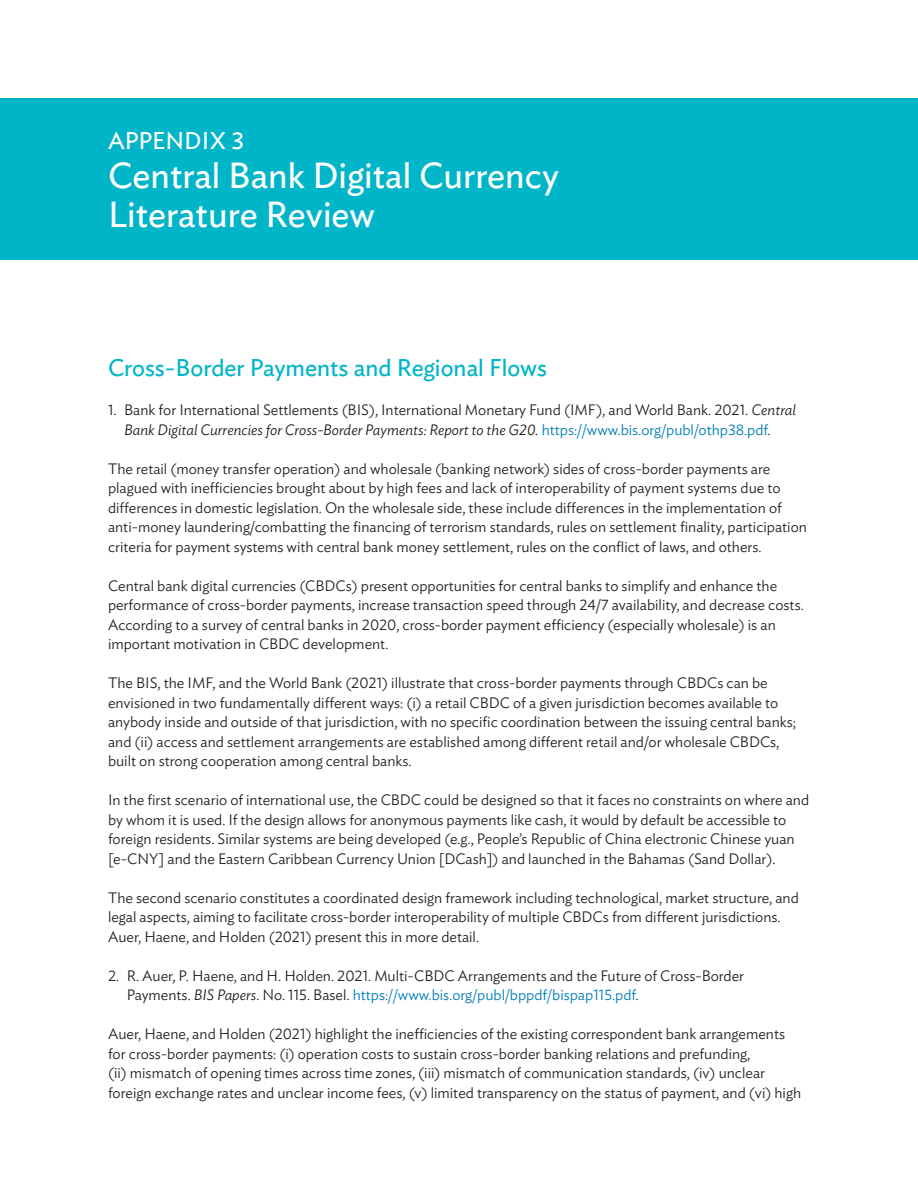
<style>
.page{position:relative;width:918px;height:1188px;background:#fff}
.page>*{position:absolute;margin:0;border:0;box-sizing:border-box;transform-origin:0 0}
.t1{font:36px/39px "Ideal Sans";color:#fff}
.t2{font:24px "Ideal Sans";color:#00b5c8}
.t3{font:24px "Ideal Sans";color:#fff}
.t4{font:300 15px/19.5px "Ideal Sans";color:#231f20}
.s1{font-style:italic}
.s2{color:#007cb6}
</style>
<div class="page">
<div style="left:0;top:98px;width:918px;height:162px;background:#00b5c8"></div>
<h2 class="t3" style="left:108px;top:123px;width:138px">APPENDIX 3</h2>
<h1 class="t1" style="left:108px;top:153px;width:452px">Central Bank Digital Currency<br>Literature Review</h1>
<h2 class="t2" style="left:108px;top:350px;width:441px">Cross-Border Payments and Regional Flows</h2>
<p class="t4" style="left:124px;top:399px;width:673px;text-indent:-16px">1. Bank for International Settlements (BIS), International Monetary Fund (IMF), and World Bank. 2021. <span class="s1">Central<br>Bank Digital Currencies for Cross-Border Payments: Report to the G20.</span> <span class="s2">https://www.bis.org/publ/othp38.pdf</span>.</p>
<p class="t4" style="left:108px;top:457px;width:700px">The retail (money transfer operation) and wholesale (banking network) sides of cross-border payments are plagued with inefficiencies brought about by high fees and lack of interoperability of payment systems due to differences in domestic legislation. On the wholesale side, these include differences in the implementation of anti-money laundering/combatting the financing of terrorism standards, rules on settlement finality, participation criteria for payment systems with central bank money settlement, rules on the conflict of laws, and others.</p>
<p class="t4" style="left:108px;top:574px;width:697px">Central bank digital currencies (CBDCs) present opportunities for central banks to simplify and enhance the performance of cross-border payments, increase transaction speed through 24/7 availability, and decrease costs.<br>According to a survey of central banks in 2020, cross-border payment efficiency (especially wholesale) is an important motivation in CBDC development.</p>
<p class="t4" style="left:108px;top:672px;width:690px">The BIS, the IMF, and the World Bank (2021) illustrate that cross-border payments through CBDCs can be envisioned in two fundamentally different ways: (i) a retail CBDC of a given jurisdiction becomes available to anybody inside and outside of that jurisdiction, with no specific coordination between the issuing central banks; and (ii) access and settlement arrangements are established among different retail and/or wholesale CBDCs, built on strong cooperation among central banks.</p>
<p class="t4" style="left:108px;top:789px;width:703px">In the first scenario of international use, the CBDC could be designed so that it faces no constraints on where and by whom it is used. If the design allows for anonymous payments like cash, it would by default be accessible to foreign residents. Similar systems are being developed (e.g., People’s Republic of China electronic Chinese yuan [e-CNY] and the Eastern Caribbean Currency Union [DCash]) and launched in the Bahamas (Sand Dollar).</p>
<p class="t4" style="left:108px;top:886px;width:692px">The second scenario constitutes a coordinated design framework including technological, market structure, and legal aspects, aiming to facilitate cross-border interoperability of multiple CBDCs from different jurisdictions.<br>Auer, Haene, and Holden (2021) present this in more detail.</p>
<p class="t4" style="left:127px;top:964px;width:619px;text-indent:-19px">2. R. Auer, P. Haene, and H. Holden. 2021. Multi-CBDC Arrangements and the Future of Cross-Border<br>Payments. <span class="s1">BIS Papers</span>. No. 115. Basel. <span class="s2">https://www.bis.org/publ/bppdf/bispap115.pdf</span>.</p>
<p class="t4" style="left:108px;top:1023px;width:695px">Auer, Haene, and Holden (2021) highlight the inefficiencies of the existing correspondent bank arrangements for cross-border payments: (i) operation costs to sustain cross-border banking relations and prefunding,<br>(ii) mismatch of opening times across time zones, (iii) mismatch of communication standards, (iv) unclear foreign exchange rates and unclear income fees, (v) limited transparency on the status of payment, and (vi) high</p>
</div>
